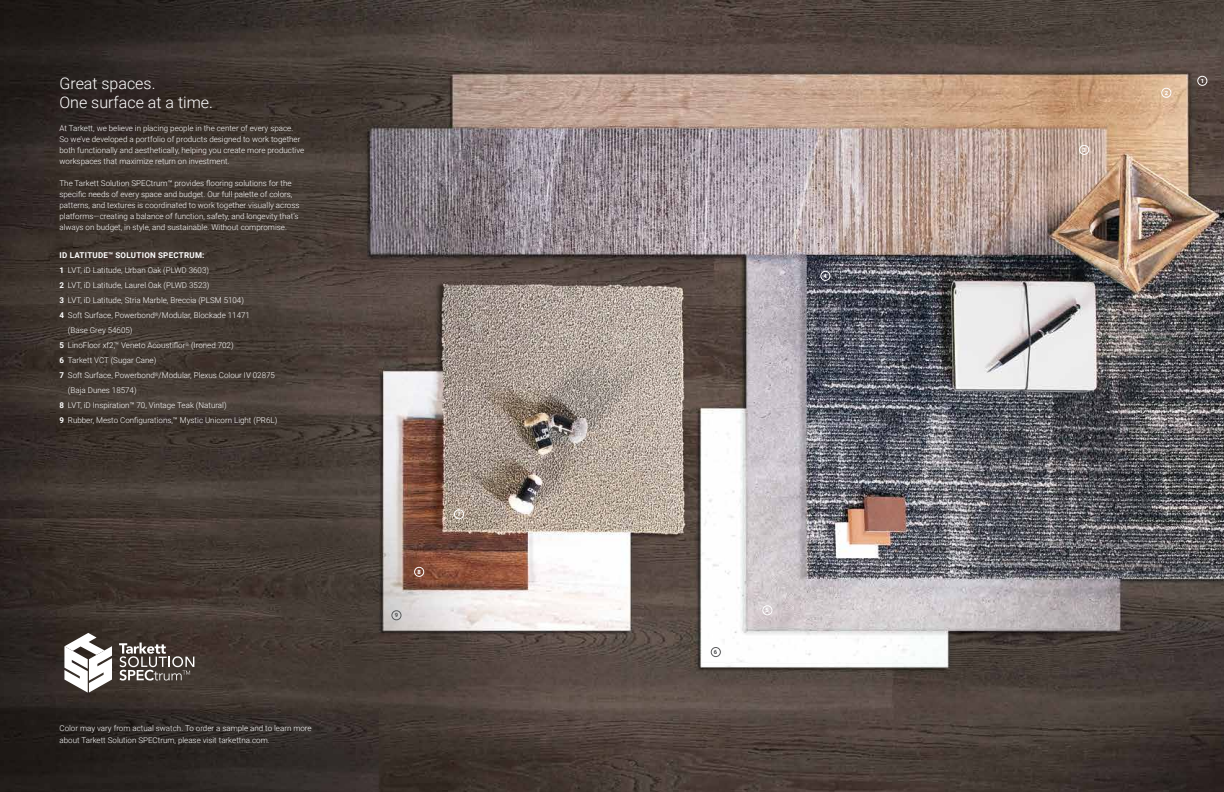
<style>
.page{position:relative;width:1224px;height:792px;background:#fff}
.page>*{position:absolute;margin:0;border:0;box-sizing:border-box;transform-origin:0 0}
.t1{font:300 16px/19px "Roboto";color:#fff}
.t2{font:300 8px/11px "Roboto";color:#fff}
.t3{font:700 8px "Roboto";letter-spacing:.035em;color:#fff}
.t4{font:900 5.8px "Roboto";color:#fff}
.t5{font:900 5.8px "Roboto";color:#58595b}
.s1{font-weight:700}
</style>
<div class="page">
<img style="left:0;top:0;width:1224px;height:792px">
<svg style="left:64px;top:633px;width:48px;height:60px"></svg>
<svg style="left:119px;top:643px;width:75px;height:38px;background:#6d6560"></svg>
<div style="left:454px;top:509px;width:10px;height:10px;border:1px solid #fff;border-radius:50%"></div>
<div style="left:414px;top:567px;width:10px;height:10px;border:1px solid #fff;border-radius:50%"></div>
<div style="left:392px;top:611px;width:9px;height:9px;border:1px solid #58595b;border-radius:50%"></div>
<div style="left:1198px;top:76px;width:9px;height:10px;border:1px solid #fff;border-radius:50%"></div>
<div style="left:1162px;top:88px;width:9px;height:10px;border:1px solid #fff;border-radius:50%"></div>
<div style="left:1079px;top:145px;width:10px;height:10px;border:1px solid #fff;border-radius:50%"></div>
<div style="left:821px;top:271px;width:9px;height:10px;border:1px solid #fff;border-radius:50%"></div>
<div style="left:763px;top:606px;width:9px;height:9px;border:1px solid #fff;border-radius:50%"></div>
<div style="left:711px;top:647px;width:10px;height:10px;border:1px solid #58595b;border-radius:50%"></div>
<h1 class="t1" style="left:60px;top:74px;width:155px">Great spaces.<br>One surface at a time.</h1>
<p class="t2" style="left:60px;top:123px;width:246px">At Tarkett, we believe in placing people in the center of every space.<br>So we’ve developed a portfolio of products designed to work together both functionally and aesthetically, helping you create more productive workspaces that maximize return on investment.</p>
<p class="t2" style="left:60px;top:178px;width:242px">The Tarkett Solution SPECtrum™ provides flooring solutions for the specific needs of every space and budget. Our full palette of colors, patterns, and textures is coordinated to work together visually across platforms—creating a balance of function, safety, and longevity that’s always on budget, in style, and sustainable. Without compromise.</p>
<p class="t3" style="left:60px;top:250px;width:146px">ID LATITUDE™ SOLUTION SPECTRUM:</p>
<p class="t2" style="left:60px;top:265px;width:151px"><span class="s1">1</span> LVT, iD Latitude, Urban Oak (PLWD 3603)</p>
<p class="t2" style="left:60px;top:280px;width:151px"><span class="s1">2</span> LVT, iD Latitude, Laurel Oak (PLWD 3523)</p>
<p class="t2" style="left:60px;top:295px;width:186px"><span class="s1">3</span> LVT, iD Latitude, Stria Marble, Breccia (PLSM 5104)</p>
<p class="t2" style="left:60px;top:310px;width:192px"><span class="s1">4</span> Soft Surface, Powerbond<sup>®</sup>/Modular, Blockade 11471</p>
<p class="t2" style="left:68px;top:325px;width:66px">(Base Grey 54605)</p>
<p class="t2" style="left:60px;top:340px;width:176px"><span class="s1">5</span> LinoFloor xf2,™ Veneto Acoustiflor<sup>®</sup> (Ironed 702)</p>
<p class="t2" style="left:59px;top:355px;width:98px"><span class="s1">6</span> Tarkett VCT (Sugar Cane)</p>
<p class="t2" style="left:59px;top:370px;width:217px"><span class="s1">7</span> Soft Surface, Powerbond<sup>®</sup>/Modular, Plexus Colour IV 02875</p>
<p class="t2" style="left:68px;top:385px;width:70px">(Baja Dunes 18574)</p>
<p class="t2" style="left:60px;top:400px;width:169px"><span class="s1">8</span> LVT, iD Inspiration™ 70, Vintage Teak (Natural)</p>
<p class="t2" style="left:60px;top:415px;width:219px"><span class="s1">9</span> Rubber, Mesto Configurations,™ Mystic Unicorn Light (PR6L)</p>
<p class="t2" style="left:60px;top:722px;width:254px;line-height:12px">Color may vary from actual swatch. To order a sample and to learn more about Tarkett Solution SPECtrum, please visit tarkettna.com.</p>
<p class="t5" style="left:395px;top:611px;width:5px">9</p>
<p class="t4" style="left:417px;top:568px;width:5px">8</p>
<p class="t4" style="left:457px;top:510px;width:5px">7</p>
<p class="t4" style="left:823px;top:272px;width:5px">4</p>
<p class="t5" style="left:714px;top:648px;width:5px">6</p>
<p class="t4" style="left:766px;top:606px;width:5px">5</p>
<p class="t4" style="left:1083px;top:146px;width:5px">3</p>
<p class="t4" style="left:1165px;top:88px;width:5px">2</p>
<p class="t4" style="left:1201px;top:77px;width:5px">1</p>
</div>
